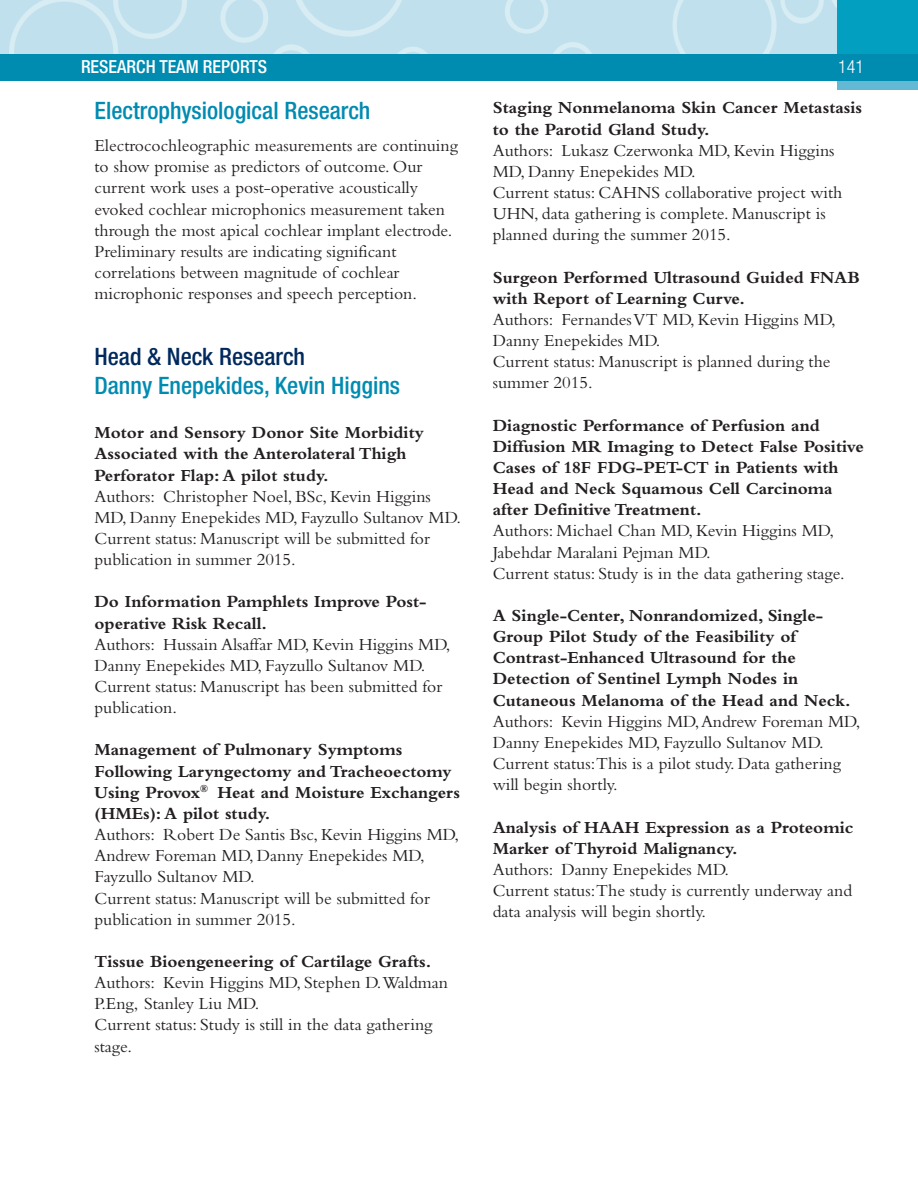
<style>
.page{position:relative;width:918px;height:1188px;background:#fff}
.page>*{position:absolute;margin:0;border:0;box-sizing:border-box;transform-origin:0 0}
.t1{font:500 condensed 24px "Helvetica Neue LT Std";color:#008bb1}
.t2{font:500 condensed 24px "Helvetica Neue LT Std";color:#00295d}
.t3{font:500 condensed 18px "Helvetica Neue LT Std";color:#fff}
.t4{font:300 condensed 18px "Helvetica Neue LT Std";color:#fff}
.t5{font:17.7px/21.1px "Bembo";color:#231f20}
.t6{font:700 17.7px/21.1px "Bembo";color:#231f20}
</style>
<div class="page">
<img style="left:0;top:0;width:837px;height:54px">
<div style="left:837px;top:0;width:81px;height:68px;background:#029fc0"></div>
<div style="left:837px;top:67px;width:81px;height:23px;background:#63b8d3"></div>
<div style="left:0;top:54px;width:918px;height:27px;background:#008bb1"></div>
<p class="t3" style="left:81px;top:60px;width:188px">RESEARCH TEAM REPORTS</p>
<p class="t4" style="left:838px;top:60px;width:27px">141</p>
<h1 class="t1" style="left:94px;top:102px;width:277px">Electrophysiological Research</h1>
<p class="t5" style="left:94px;top:137px;width:365px">Electrocochleographic measurements are continuing to show promise as predictors of outcome. Our current work uses a post-operative acoustically evoked cochlear microphonics measurement taken through the most apical cochlear implant electrode.<br>Preliminary results are indicating significant correlations between magnitude of cochlear microphonic responses and speech perception.</p>
<p class="t6" style="left:493px;top:99px;width:371px">Staging Nonmelanoma Skin Cancer Metastasis to the Parotid Gland Study.</p>
<p class="t5" style="left:493px;top:141px;width:351px">Authors: Lukasz Czerwonka MD, Kevin Higgins MD, Danny Enepekides MD.<br>Current status: CAHNS collaborative project with UHN, data gathering is complete. Manuscript is planned during the summer 2015.</p>
<p class="t6" style="left:493px;top:268px;width:368px">Surgeon Performed Ultrasound Guided FNAB with Report of Learning Curve.</p>
<p class="t5" style="left:493px;top:311px;width:345px">Authors: FernandesVT MD, Kevin Higgins MD,<br>Danny Enepekides MD.<br>Current status: Manuscript is planned during the summer 2015.</p>
<p class="t6" style="left:493px;top:416px;width:373px">Diagnostic Performance of Perfusion and Diffusion MR Imaging to Detect False Positive Cases of 18F FDG-PET-CT in Patients with Head and Neck Squamous Cell Carcinoma after Definitive Treatment.</p>
<p class="t5" style="left:493px;top:522px;width:353px">Authors: Michael Chan MD, Kevin Higgins MD,<br>Jabehdar Maralani Pejman MD.<br>Current status: Study is in the data gathering stage.</p>
<p class="t6" style="left:493px;top:607px;width:359px">A Single-Center, Nonrandomized, Single-Group Pilot Study of the Feasibility of Contrast-Enhanced Ultrasound for the Detection of Sentinel Lymph Nodes in Cutaneous Melanoma of the Head and Neck.</p>
<p class="t5" style="left:493px;top:712px;width:369px">Authors: Kevin Higgins MD,Andrew Foreman MD, Danny Enepekides MD, Fayzullo Sultanov MD.<br>Current status:This is a pilot study. Data gathering will begin shortly.</p>
<p class="t6" style="left:493px;top:818px;width:362px">Analysis of HAAH Expression as a Proteomic<br>Marker of Thyroid Malignancy.</p>
<p class="t5" style="left:493px;top:860px;width:361px">Authors: Danny Enepekides MD.<br>Current status:The study is currently underway and data analysis will begin shortly.</p>
<h1 class="t2" style="left:94px;top:348px;width:212px">Head &amp; Neck Research</h1>
<h1 class="t1" style="left:94px;top:376px;width:307px">Danny Enepekides, Kevin Higgins</h1>
<p class="t6" style="left:94px;top:424px;width:331px">Motor and Sensory Donor Site Morbidity<br>Associated with the Anterolateral Thigh<br>Perforator Flap: A pilot study.</p>
<p class="t5" style="left:95px;top:487px;width:368px">Authors: Christopher Noel, BSc, Kevin Higgins MD, Danny Enepekides MD, Fayzullo Sultanov MD.<br>Current status: Manuscript will be submitted for publication in summer 2015.</p>
<p class="t6" style="left:95px;top:593px;width:333px">Do Information Pamphlets Improve Post&shy;operative Risk Recall.</p>
<p class="t5" style="left:95px;top:635px;width:358px">Authors: Hussain Alsaffar MD, Kevin Higgins MD, Danny Enepekides MD, Fayzullo Sultanov MD.<br>Current status: Manuscript has been submitted for publication.</p>
<p class="t6" style="left:95px;top:741px;width:367px">Management of Pulmonary Symptoms Following Laryngectomy and Tracheoectomy Using Provox<sup>®</sup> Heat and Moisture Exchangers (HMEs): A pilot study.</p>
<p class="t5" style="left:94px;top:826px;width:366px">Authors: Robert De Santis Bsc, Kevin Higgins MD, Andrew Foreman MD, Danny Enepekides MD, Fayzullo Sultanov MD.<br>Current status: Manuscript will be submitted for publication in summer 2015.</p>
<p class="t6" style="left:94px;top:953px;width:338px">Tissue Bioengeneering of Cartilage Grafts.</p>
<p class="t5" style="left:94px;top:974px;width:355px">Authors: Kevin Higgins MD, Stephen D.Waldman<br>P.Eng, Stanley Liu MD.<br>Current status: Study is still in the data gathering stage.</p>
</div>
